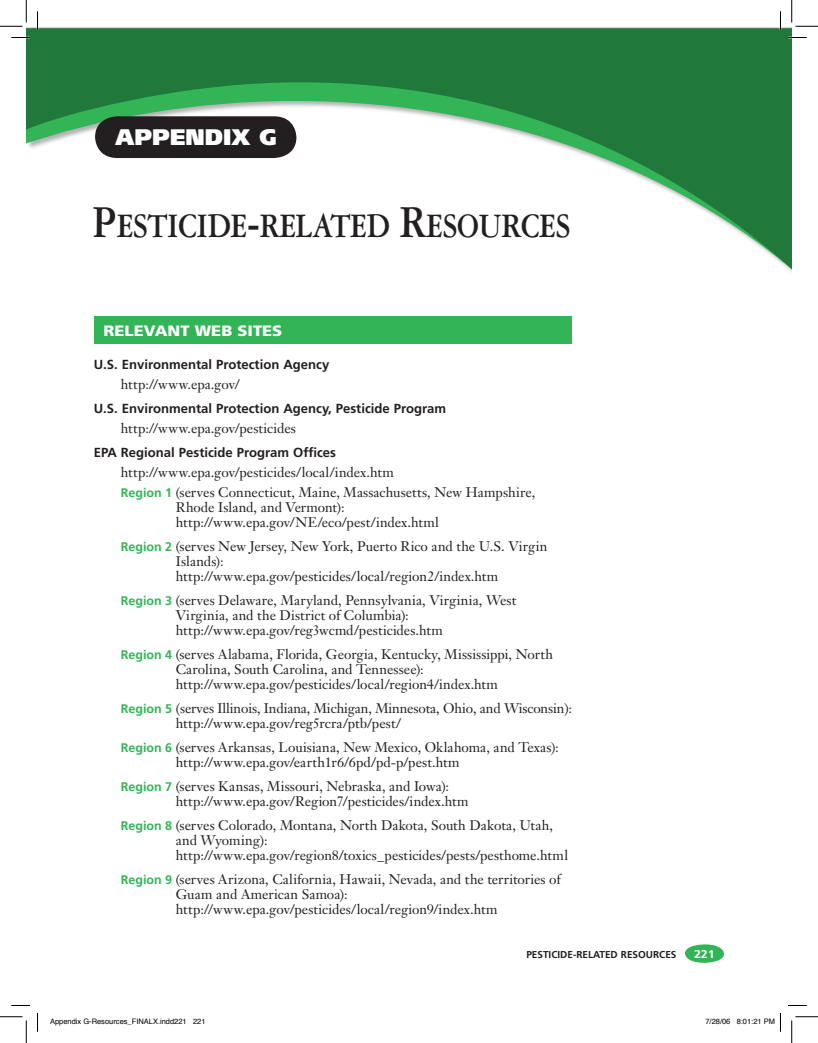
<style>
.page{position:relative;width:818px;height:1043px;background:#fff}
.page>*{position:absolute;margin:0;border:0;box-sizing:border-box;transform-origin:0 0}
.Subhead_2{font:700 36.5px "Garamond Three";letter-spacing:-.02em;color:#231f20;scale:.83 1}
.t1{font:900 22.5px "Frutiger";color:#fff}
.Subhead_1{font:900 15px "Frutiger";color:#fff;scale:1.1 1}
.Region{font:13.75px/15px "Janson Text";color:#231f20}
.text{font:13.75px "Janson Text";letter-spacing:.005em;color:#231f20}
.Place{font:700 13.12px "Frutiger";color:#231f20}
.t2{font:700 11.25px "Frutiger";color:#fff;scale:1.1 1}
.t3{font:700 10px "Frutiger";color:#231f20}
.t4{font:7.5px "Helvetica";color:#000}
.s1{font-size:48.75px}
.s2{font-family:"Frutiger";font-weight:700;font-size:12.5px;color:#32b457}
</style>
<div class="page">
<div style="left:685px;top:944px;width:39px;height:18px;background:#32b457;border-radius:50%"></div>
<svg style="left:26px;top:28px;width:765px;height:243px"></svg>
<div style="left:94px;top:316px;width:478px;height:28px;background:#32b457"></div>
<svg style="left:95px;top:116px;width:201px;height:42px;background:#2b2929"></svg>
<svg style="left:11px;top:37px;width:19px;height:1px"></svg>
<svg style="left:788px;top:37px;width:18px;height:1px"></svg>
<svg style="left:11px;top:1005px;width:19px;height:1px"></svg>
<svg style="left:788px;top:1005px;width:18px;height:1px"></svg>
<svg style="left:37px;top:11px;width:1px;height:19px"></svg>
<svg style="left:37px;top:1013px;width:1px;height:18px"></svg>
<svg style="left:779px;top:11px;width:2px;height:19px"></svg>
<svg style="left:0;top:0;width:27px;height:27px"></svg>
<svg style="left:0;top:1016px;width:27px;height:26px"></svg>
<svg style="left:791px;top:0;width:27px;height:27px"></svg>
<svg style="left:791px;top:1016px;width:27px;height:26px"></svg>
<svg style="left:780px;top:1013px;width:1px;height:18px"></svg>
<p class="t1" style="left:116px;top:124px;width:163px">APPENDIX G</p>
<p class="Subhead_2" style="left:92px;top:205px;width:577px"><span class="s1">P</span>ESTICIDE<span class="s1">-</span>RELATED <span class="s1">R</span>ESOURCES</p>
<p class="Subhead_1" style="left:103px;top:321px;width:164px">RELEVANT WEB SITES</p>
<p class="Place" style="left:94px;top:357px;width:237px">U.S. Environmental Protection Agency</p>
<p class="text" style="left:121px;top:376px;width:120px">http://www.epa.gov/</p>
<p class="Place" style="left:94px;top:401px;width:354px">U.S. Environmental Protection Agency, Pesticide Program</p>
<p class="text" style="left:121px;top:420px;width:177px">http://www.epa.gov/pesticides</p>
<p class="Place" style="left:94px;top:445px;width:244px">EPA Regional Pesticide Program Offices</p>
<p class="text" style="left:121px;top:464px;width:274px">http://www.epa.gov/pesticides/local/index.htm</p>
<p class="Region" style="left:176px;top:484px;width:361px;text-indent:-55px"><span class="s2">Region 1</span> (serves Connecticut, Maine, Massachusetts, New Hampshire,<br>Rhode Island, and Vermont): http://www.epa.gov/NE/eco/pest/index.html</p>
<p class="Region" style="left:176px;top:538px;width:373px;text-indent:-55px"><span class="s2">Region 2</span> (serves New Jersey, New York, Puerto Rico and the U.S. Virgin<br>Islands): http://www.epa.gov/pesticides/local/region2/index.htm</p>
<p class="Region" style="left:176px;top:592px;width:342px;text-indent:-55px"><span class="s2">Region 3</span> (serves Delaware, Maryland, Pennsylvania, Virginia, West<br>Virginia, and the District of Columbia): http://www.epa.gov/reg3wcmd/pesticides.htm</p>
<p class="Region" style="left:176px;top:646px;width:379px;text-indent:-55px"><span class="s2">Region 4</span> (serves Alabama, Florida, Georgia, Kentucky, Mississippi, North<br>Carolina, South Carolina, and Tennessee): http://www.epa.gov/pesticides/local/region4/index.htm</p>
<p class="Region" style="left:176px;top:700px;width:398px;text-indent:-55px"><span class="s2">Region 5</span> (serves Illinois, Indiana, Michigan, Minnesota, Ohio, and Wisconsin): http://www.epa.gov/reg5rcra/ptb/pest/</p>
<p class="Region" style="left:176px;top:739px;width:384px;text-indent:-55px"><span class="s2">Region 6</span> (serves Arkansas, Louisiana, New Mexico, Oklahoma, and Texas): http://www.epa.gov/earth1r6/6pd/pd-p/pest.htm</p>
<p class="Region" style="left:176px;top:778px;width:294px;text-indent:-55px"><span class="s2">Region 7</span> (serves Kansas, Missouri, Nebraska, and Iowa): http://www.epa.gov/Region7/pesticides/index.htm</p>
<p class="Region" style="left:176px;top:817px;width:394px;text-indent:-55px"><span class="s2">Region 8</span> (serves Colorado, Montana, North Dakota, South Dakota, Utah, and Wyoming): http://www.epa.gov/region8/toxics_pesticides/pests/pesthome.html</p>
<p class="Region" style="left:176px;top:871px;width:386px;text-indent:-55px"><span class="s2">Region 9</span> (serves Arizona, California, Hawaii, Nevada, and the territories of<br>Guam and American Samoa): http://www.epa.gov/pesticides/local/region9/index.htm</p>
<p class="t3" style="left:526px;top:948px;width:152px">Pesticide-related resources</p>
<p class="t2" style="left:694px;top:947px;width:20px">221</p>
<p class="t4" style="left:50px;top:1016px;width:157px">Appendix G-Resources_FINALX.indd221 221</p>
<p class="t4" style="left:705px;top:1016px;width:71px">7/28/06 8:01:21 PM</p>
</div>
